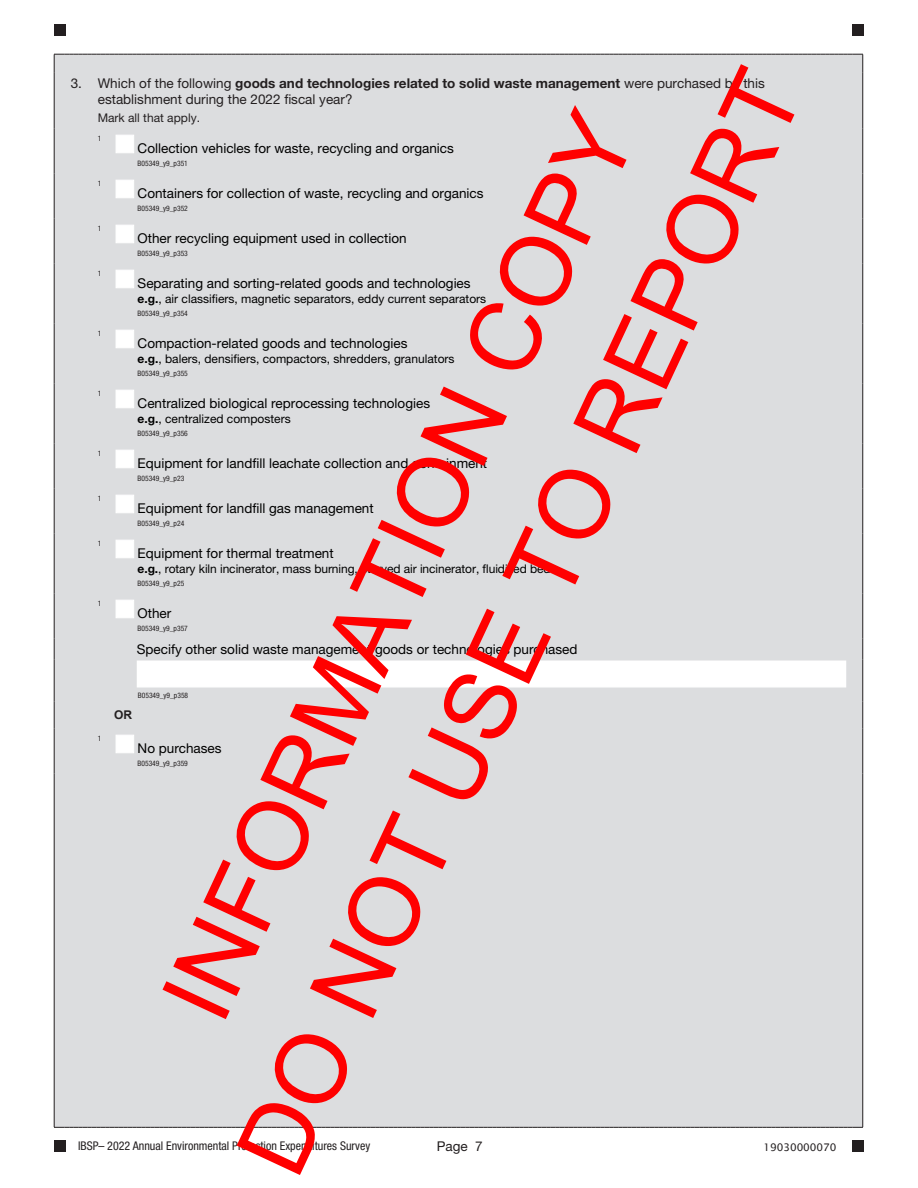
<style>
.page{position:relative;width:918px;height:1188px;background:#fff}
.page>*{position:absolute;margin:0;border:0;box-sizing:border-box;transform-origin:0 0}
.t1{font:97.5px/133.1px "Arial";color:#f00;text-align:center}
.t2{font:13.5px "Helvetica Neue LT Pro";color:#000}
.t3{font:13.5px/16.5px "Helvetica Neue LT Pro";color:#231f20}
.t4{font:12px "Helvetica Neue LT Pro";color:#000}
.t5{font:condensed 12px "Helvetica Neue LT Pro";color:#231f20}
.t6{font:12px "Helvetica Neue LT Pro";color:#231f20}
.t7{font:700 12px "Arial";color:#231f20}
.t8{font:10.5px "Lucida Sans Unicode";color:#231f20}
.CID{font:condensed 7.5px "Helvetica Neue LT Pro";color:#231f20}
.s1{font-weight:700}
</style>
<div class="page">
<div style="left:54px;top:24px;width:12px;height:12px;background:#231f20"></div>
<div style="left:852px;top:24px;width:12px;height:12px;background:#231f20"></div>
<div style="left:54px;top:1140px;width:12px;height:12px;background:#231f20"></div>
<div style="left:852px;top:1140px;width:12px;height:12px;background:#231f20"></div>
<div style="left:55px;top:72px;width:808px;height:1055px;background:#dcdddf"></div>
<div style="left:54px;top:54px;width:810px;height:18px;background:#dcdddf"></div>
<hr style="left:54px;top:72px;width:1px;height:56px;background:#231f20">
<hr style="left:863px;top:72px;width:1px;height:56px;background:#231f20">
<hr style="left:54px;top:128px;width:1px;height:45px;background:#231f20">
<hr style="left:863px;top:128px;width:1px;height:45px;background:#231f20">
<hr style="left:54px;top:173px;width:1px;height:45px;background:#231f20">
<hr style="left:863px;top:173px;width:1px;height:45px;background:#231f20">
<hr style="left:54px;top:218px;width:1px;height:45px;background:#231f20">
<hr style="left:863px;top:218px;width:1px;height:45px;background:#231f20">
<hr style="left:54px;top:263px;width:1px;height:60px;background:#231f20">
<hr style="left:863px;top:263px;width:1px;height:60px;background:#231f20">
<hr style="left:54px;top:323px;width:1px;height:60px;background:#231f20">
<hr style="left:863px;top:323px;width:1px;height:60px;background:#231f20">
<hr style="left:54px;top:383px;width:1px;height:60px;background:#231f20">
<hr style="left:863px;top:383px;width:1px;height:60px;background:#231f20">
<hr style="left:54px;top:443px;width:1px;height:45px;background:#231f20">
<hr style="left:863px;top:443px;width:1px;height:45px;background:#231f20">
<hr style="left:54px;top:488px;width:1px;height:45px;background:#231f20">
<hr style="left:863px;top:488px;width:1px;height:45px;background:#231f20">
<hr style="left:54px;top:533px;width:1px;height:60px;background:#231f20">
<hr style="left:863px;top:533px;width:1px;height:60px;background:#231f20">
<hr style="left:54px;top:593px;width:1px;height:45px;background:#231f20">
<hr style="left:863px;top:593px;width:1px;height:45px;background:#231f20">
<svg style="left:54px;top:638px;width:1px;height:21px"></svg>
<svg style="left:863px;top:638px;width:1px;height:21px"></svg>
<hr style="left:54px;top:659px;width:1px;height:42px;background:#231f20">
<hr style="left:863px;top:659px;width:1px;height:42px;background:#231f20">
<svg style="left:54px;top:701px;width:1px;height:27px"></svg>
<svg style="left:863px;top:701px;width:1px;height:27px"></svg>
<hr style="left:54px;top:728px;width:1px;height:45px;background:#231f20">
<hr style="left:863px;top:728px;width:1px;height:45px;background:#231f20">
<hr style="left:54px;top:773px;width:1px;height:354px;background:#231f20">
<hr style="left:863px;top:773px;width:1px;height:354px;background:#231f20">
<svg style="left:54px;top:1127px;width:809px;height:1px"></svg>
<div style="left:116px;top:135px;width:18px;height:18px;background:#fff"></div>
<div style="left:116px;top:180px;width:18px;height:18px;background:#fff"></div>
<div style="left:116px;top:225px;width:18px;height:18px;background:#fff"></div>
<div style="left:116px;top:270px;width:18px;height:18px;background:#fff"></div>
<div style="left:116px;top:330px;width:18px;height:18px;background:#fff"></div>
<div style="left:116px;top:390px;width:18px;height:18px;background:#fff"></div>
<div style="left:116px;top:450px;width:18px;height:18px;background:#fff"></div>
<div style="left:116px;top:495px;width:18px;height:18px;background:#fff"></div>
<div style="left:116px;top:540px;width:18px;height:18px;background:#fff"></div>
<div style="left:116px;top:600px;width:18px;height:18px;background:#fff"></div>
<div style="left:137px;top:661px;width:709px;height:27px;background:#fff;border:2px solid #fff"></div>
<div style="left:116px;top:735px;width:18px;height:18px;background:#fff"></div>
<h1 class="t1" style="left:84px;top:1083px;width:1204px;rotate:-65deg">INFORMATION COPY<br>DO NOT USE TO REPORT</h1>
<p class="t3" style="left:71px;top:75px;width:13px">3.</p>
<p class="t3" style="left:98px;top:75px;width:669px">Which of the following <span class="s1">goods and technologies related to solid waste management</span> were purchased by this establishment during the 2022 fiscal year?</p>
<p class="t6" style="left:98px;top:111px;width:104px">Mark all that apply.</p>
<p class="CID" style="left:98px;top:134px;width:5px">1</p>
<p class="t2" style="left:138px;top:140px;width:318px">Collection vehicles for waste, recycling and organics</p>
<p class="CID" style="left:138px;top:159px;width:52px">B05349_y9_p351</p>
<p class="CID" style="left:98px;top:179px;width:5px">1</p>
<p class="t2" style="left:138px;top:185px;width:347px">Containers for collection of waste, recycling and organics</p>
<p class="CID" style="left:138px;top:204px;width:52px">B05349_y9_p352</p>
<p class="CID" style="left:98px;top:224px;width:5px">1</p>
<p class="t2" style="left:138px;top:230px;width:271px">Other recycling equipment used in collection</p>
<p class="CID" style="left:138px;top:249px;width:52px">B05349_y9_p353</p>
<p class="CID" style="left:98px;top:269px;width:5px">1</p>
<p class="t2" style="left:138px;top:275px;width:335px">Separating and sorting-related goods and technologies</p>
<p class="t4" style="left:138px;top:292px;width:350px"><span class="s1">e.g.</span>, air classifiers, magnetic separators, eddy current separators</p>
<p class="CID" style="left:138px;top:309px;width:52px">B05349_y9_p354</p>
<p class="CID" style="left:98px;top:329px;width:5px">1</p>
<p class="t2" style="left:138px;top:335px;width:271px">Compaction-related goods and technologies</p>
<p class="t4" style="left:138px;top:352px;width:318px"><span class="s1">e.g.</span>, balers, densifiers, compactors, shredders, granulators</p>
<p class="CID" style="left:138px;top:369px;width:52px">B05349_y9_p355</p>
<p class="CID" style="left:98px;top:389px;width:5px">1</p>
<p class="t2" style="left:138px;top:395px;width:294px">Centralized biological reprocessing technologies</p>
<p class="t4" style="left:138px;top:412px;width:155px"><span class="s1">e.g.</span>, centralized composters</p>
<p class="CID" style="left:138px;top:429px;width:52px">B05349_y9_p356</p>
<p class="CID" style="left:98px;top:449px;width:5px">1</p>
<p class="t2" style="left:138px;top:455px;width:351px">Equipment for landfill leachate collection and containment</p>
<p class="CID" style="left:138px;top:474px;width:48px">B05349_y9_p23</p>
<p class="CID" style="left:98px;top:494px;width:5px">1</p>
<p class="t2" style="left:138px;top:500px;width:238px">Equipment for landfill gas management</p>
<p class="CID" style="left:138px;top:519px;width:48px">B05349_y9_p24</p>
<p class="CID" style="left:98px;top:539px;width:5px">1</p>
<p class="t2" style="left:138px;top:545px;width:198px">Equipment for thermal treatment</p>
<p class="t4" style="left:138px;top:562px;width:414px"><span class="s1">e.g.</span>, rotary kiln incinerator, mass burning, starved air incinerator, fluidized bed</p>
<p class="CID" style="left:138px;top:579px;width:48px">B05349_y9_p25</p>
<p class="CID" style="left:98px;top:599px;width:5px">1</p>
<p class="t2" style="left:138px;top:605px;width:35px">Other</p>
<p class="CID" style="left:138px;top:624px;width:52px">B05349_y9_p357</p>
<p class="t2" style="left:137px;top:641px;width:442px">Specify other solid waste management goods or technologies purchased</p>
<p class="CID" style="left:138px;top:691px;width:52px">B05349_y9_p358</p>
<p class="t7" style="left:114px;top:707px;width:19px">OR</p>
<p class="CID" style="left:98px;top:734px;width:5px">1</p>
<p class="t2" style="left:138px;top:740px;width:86px">No purchases</p>
<p class="CID" style="left:138px;top:759px;width:52px">B05349_y9_p359</p>
<p class="t5" style="left:78px;top:1139px;width:294px">IBSP– 2022 Annual Environmental Protection Expenditures Survey</p>
<p class="t3" style="left:437px;top:1138px;width:48px">Page 7</p>
<p class="t8" style="left:764px;top:1139px;width:74px">19030000070</p>
</div>
